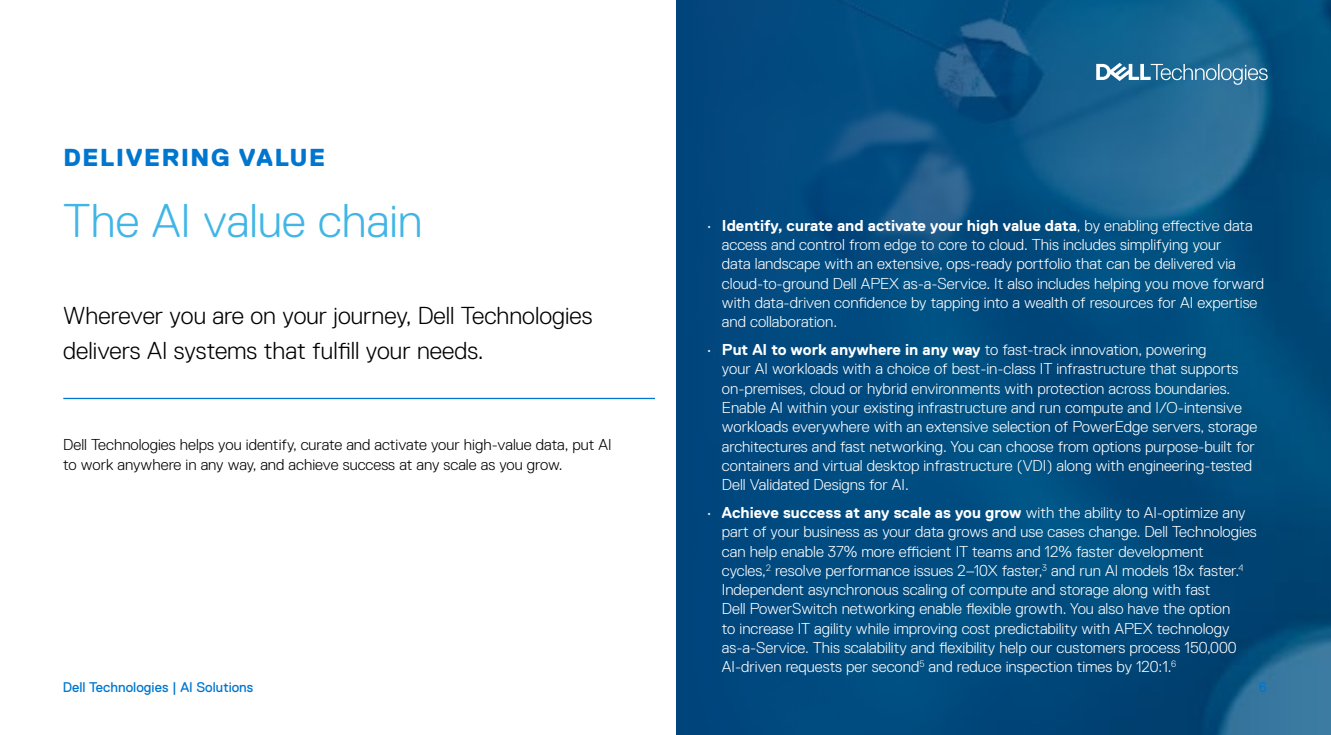
<style>
.page{position:relative;width:1331px;height:735px;background:#fff}
.page>*{position:absolute;margin:0;border:0;box-sizing:border-box;transform-origin:0 0}
.t1{font:300 47.25px "Dell Replica";color:#41b6e6}
.t2{font:300 24.5px/35px "Dell Replica";color:#000}
.t3{font:800 24.5px "Dell Replica";letter-spacing:.07em;color:#0076ce}
.t4{font:300 15.75px/19.2px "Dell Replica";color:#fff}
.t5{font:300 15.75px/19.2px "Dell Replica";color:#000}
.t6{font:14px "Dell Replica";color:#0076ce}
.s1{font-weight:700}
</style>
<div class="page">
<svg style="left:676px;top:0;width:654px;height:735px;background:#044e80"></svg>
<hr style="left:63px;top:398px;width:592px;height:1px;background:#0076ce">
<svg style="left:1096px;top:63px;width:171px;height:22px;background:#548dae"></svg>
<p class="t3" style="left:63px;top:144px;width:263px">DELIVERING VALUE</p>
<p class="t1" style="left:63px;top:194px;width:361px">The AI value chain</p>
<p class="t2" style="left:63px;top:298px;width:531px">Wherever you are on your journey, Dell Technologies delivers AI systems that fulfill your needs.</p>
<p class="t5" style="left:63px;top:435px;width:550px">Dell Technologies helps you identify, curate and activate your high-value data, put AI to work anywhere in any way, and achieve success at any scale as you grow.</p>
<p class="t4" style="left:722px;top:216px;width:543px;text-indent:-16px">• <span class="s1">Identify, curate and activate your high value data</span>, by enabling effective data access and control from edge to core to cloud. This includes simplifying your<br>data landscape with an extensive, ops-ready portfolio that can be delivered via cloud-to-ground Dell APEX as-a-Service. It also includes helping you move forward with data-driven confidence by tapping into a wealth of resources for AI expertise and collaboration.</p>
<p class="t4" style="left:722px;top:340px;width:537px;text-indent:-16px">• <span class="s1">Put AI to work anywhere in any way</span> to fast-track innovation, powering<br>your AI workloads with a choice of best-in-class IT infrastructure that supports on-premises, cloud or hybrid environments with protection across boundaries.<br>Enable AI within your existing infrastructure and run compute and I/O-intensive workloads everywhere with an extensive selection of PowerEdge servers, storage architectures and fast networking. You can choose from options purpose-built for containers and virtual desktop infrastructure (VDI) along with engineering-tested Dell Validated Designs for AI.</p>
<p class="t4" style="left:722px;top:503px;width:536px;text-indent:-16px">• <span class="s1">Achieve success at any scale as you grow</span> with the ability to AI-optimize any part of your business as your data grows and use cases change. Dell Technologies can help enable 37% more efficient IT teams and 12% faster development<br>cycles,<sup>2</sup> resolve performance issues 2–10X faster,<sup>3</sup> and run AI models 18x faster.<sup>4<br></sup>Independent asynchronous scaling of compute and storage along with fast<br>Dell PowerSwitch networking enable flexible growth. You also have the option<br>to increase IT agility while improving cost predictability with APEX technology as-a-Service. This scalability and flexibility help our customers process 150,000<br>AI-driven requests per second<sup>5</sup> and reduce inspection times by 120:1.<sup>6</sup></p>
<p class="t6" style="left:63px;top:679px;width:192px">Dell Technologies | AI Solutions</p>
<p class="t6" style="left:1258px;top:679px;width:9px">6</p>
</div>
